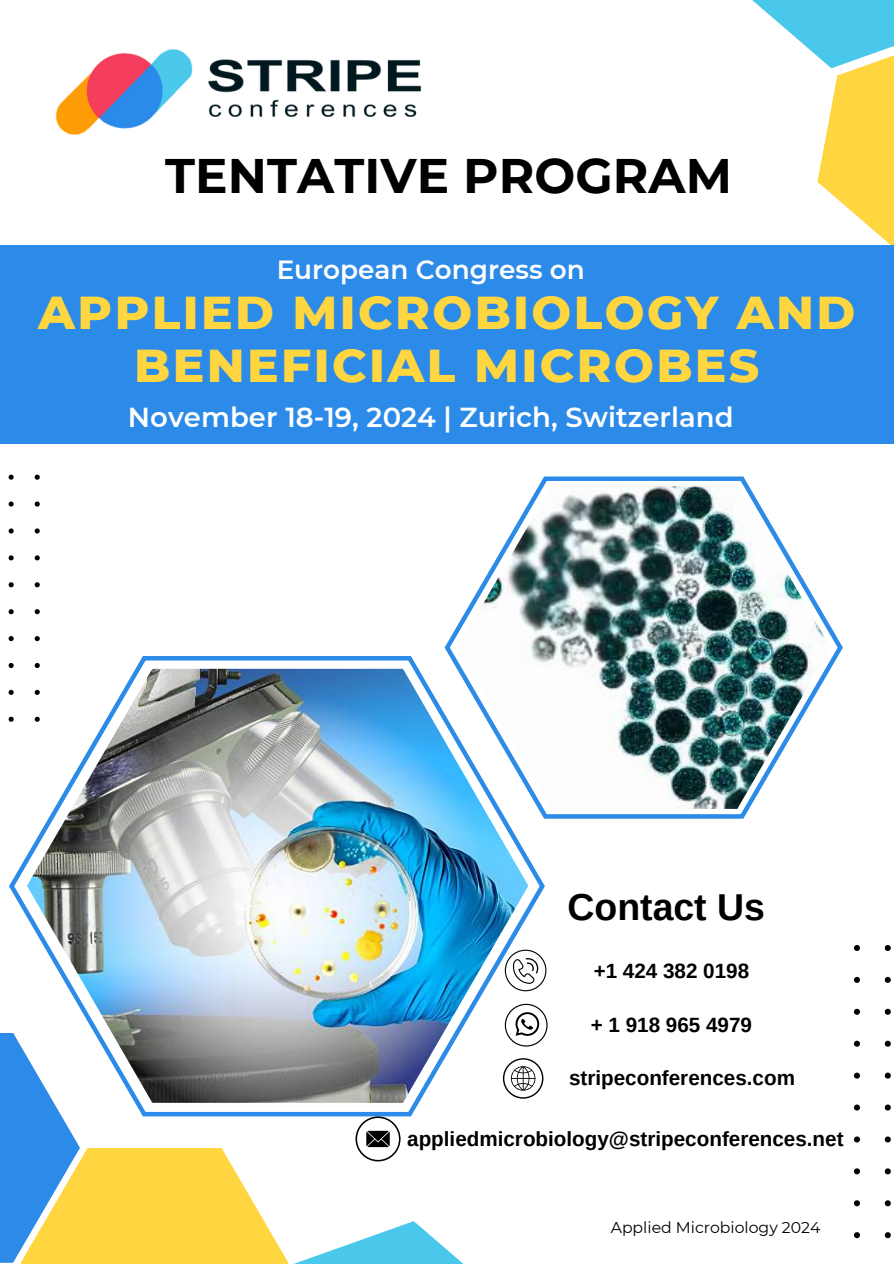
<style>
.page{position:relative;width:894px;height:1264px;background:#fff}
.page>*{position:absolute;margin:0;border:0;box-sizing:border-box;transform-origin:0 0}
.t1{font:700 48.45px "Montserrat";color:#000}
.t2{font:800 46.95px/52.8px "Montserrat";letter-spacing:.05em;color:#ffd63f;text-align:center}
.t3{font:700 37.35px "Arimo";color:#000}
.t4{font:600 27.45px "Montserrat";color:#fff}
.t5{font:600 26.25px "Montserrat";color:#fff}
.t6{font:700 20.7px "Arimo";color:#000}
.t7{font:15.6px "Montserrat";color:#000}
</style>
<div class="page">
<svg style="left:9px;top:656px;width:535px;height:460px"></svg>
<img style="left:27px;top:668px;width:501px;height:434px">
<div style="left:21px;top:1147px;width:267px;height:116px;background:#ffd63f"></div>
<svg style="left:0;top:1032px;width:80px;height:230px;fill:#2c8be8"></svg>
<svg style="left:749px;top:0;width:144px;height:246px"></svg>
<img style="left:55px;top:49px;width:366px;height:86px">
<div style="left:0;top:246px;width:893px;height:198px;background:#2c8be8"></div>
<svg style="left:264px;top:1221px;width:198px;height:42px"></svg>
<svg style="left:854px;top:945px;width:37px;height:293px"></svg>
<svg style="left:8px;top:474px;width:32px;height:247px"></svg>
<svg style="left:444px;top:476px;width:398px;height:342px"></svg>
<img style="left:457px;top:486px;width:373px;height:322px">
<svg style="left:355px;top:1116px;width:45px;height:45px"></svg>
<svg style="left:504px;top:949px;width:42px;height:42px"></svg>
<svg style="left:504px;top:1003px;width:43px;height:43px"></svg>
<svg style="left:502px;top:1058px;width:41px;height:40px"></svg>
<h1 class="t1" style="left:165px;top:146px;width:568px">TENTATIVE PROGRAM</h1>
<p class="t5" style="left:276px;top:254px;width:310px">European Congress on</p>
<h3 class="t2" style="left:38px;top:286px;width:818px">APPLIED MICROBIOLOGY AND<br>BENEFICIAL MICROBES</h3>
<p class="t4" style="left:128px;top:401px;width:607px">November 18-19, 2024 | Zurich, Switzerland</p>
<p class="t3" style="left:567px;top:885px;width:199px">Contact Us</p>
<h2 class="t6" style="left:593px;top:959px;width:157px">+1 424 382 0198</h2>
<p class="t6" style="left:590px;top:1013px;width:163px">+ 1 918 965 4979</p>
<p class="t6" style="left:569px;top:1066px;width:227px">stripeconferences.com</p>
<h4 class="t6" style="left:407px;top:1127px;width:438px">appliedmicrobiology@stripeconferences.net</h4>
<p class="t7" style="left:610px;top:1218px;width:211px">Applied Microbiology 2024</p>
</div>
